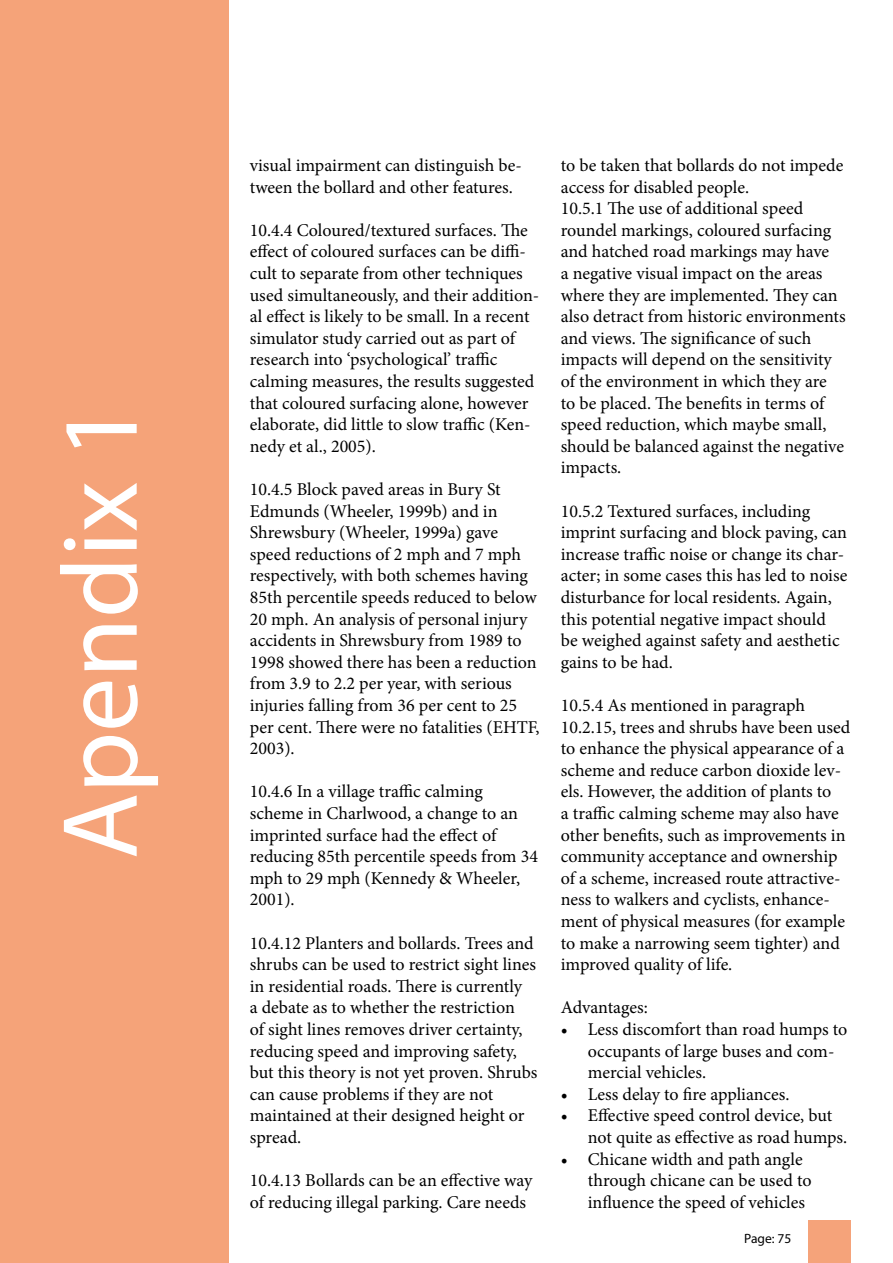
<style>
.page{position:relative;width:893px;height:1263px;background:#fff}
.page>*{position:absolute;margin:0;border:0;box-sizing:border-box;transform-origin:0 0}
.t1{font:108px "Myriad Pro";color:#fff}
.t2{font:18px/21.6px "Minion Pro";color:#000}
.t3{font:13.5px "Myriad Pro";color:#000}
</style>
<div class="page">
<div style="left:0;top:0;width:229px;height:1262px;background:#f5a379"></div>
<div style="left:808px;top:1220px;width:42px;height:43px;background:#f5a37a"></div>
<h1 class="t1" style="left:34px;top:859px;width:457px;rotate:-90deg">Apendix 1</h1>
<p class="t2" style="left:250px;top:154px;width:273px">visual impairment can distinguish be&shy;tween the bollard and other features.</p>
<p class="t2" style="left:250px;top:219px;width:291px">10.4.4 Coloured/textured surfaces. The effect of coloured surfaces can be diffi&shy;cult to separate from other techniques used simultaneously, and their addition&shy;al effect is likely to be small. In a recent simulator study carried out as part of research into ‘psychological’ traffic calming measures, the results suggested that coloured surfacing alone, however elaborate, did little to slow traffic (Ken&shy;nedy et al., 2005).</p>
<p class="t2" style="left:250px;top:478px;width:291px">10.4.5 Block paved areas in Bury St Edmunds (Wheeler, 1999b) and in Shrewsbury (Wheeler, 1999a) gave speed reductions of 2 mph and 7 mph respectively, with both schemes having 85th percentile speeds reduced to below 20 mph. An analysis of personal injury accidents in Shrewsbury from 1989 to 1998 showed there has been a reduction from 3.9 to 2.2 per year, with serious injuries falling from 36 per cent to 25 per cent. There were no fatalities (EHTF, 2003).</p>
<p class="t2" style="left:250px;top:781px;width:290px">10.4.6 In a village traffic calming scheme in Charlwood, a change to an imprinted surface had the effect of reducing 85th percentile speeds from 34 mph to 29 mph (Kennedy &amp; Wheeler,<br>2001).</p>
<p class="t2" style="left:250px;top:932px;width:289px">10.4.12 Planters and bollards. Trees and shrubs can be used to restrict sight lines in residential roads. There is currently<br>a debate as to whether the restriction<br>of sight lines removes driver certainty, reducing speed and improving safety, but this theory is not yet proven. Shrubs can cause problems if they are not maintained at their designed height or spread.</p>
<p class="t2" style="left:250px;top:1170px;width:284px">10.4.13 Bollards can be an effective way of reducing illegal parking. Care needs</p>
<p class="t2" style="left:561px;top:154px;width:286px">to be taken that bollards do not impede access for disabled people.<br>10.5.1 The use of additional speed roundel markings, coloured surfacing and hatched road markings may have<br>a negative visual impact on the areas where they are implemented. They can also detract from historic environments and views. The significance of such impacts will depend on the sensitivity of the environment in which they are to be placed. The benefits in terms of speed reduction, which maybe small, should be balanced against the negative impacts.</p>
<p class="t2" style="left:561px;top:500px;width:288px">10.5.2 Textured surfaces, including imprint surfacing and block paving, can increase traffic noise or change its char&shy;acter; in some cases this has led to noise disturbance for local residents. Again, this potential negative impact should be weighed against safety and aesthetic gains to be had.</p>
<p class="t2" style="left:561px;top:694px;width:291px">10.5.4 As mentioned in paragraph 10.2.15, trees and shrubs have been used to enhance the physical appearance of a scheme and reduce carbon dioxide lev&shy;els. However, the addition of plants to<br>a traffic calming scheme may also have other benefits, such as improvements in community acceptance and ownership of a scheme, increased route attractive&shy;ness to walkers and cyclists, enhance&shy;ment of physical measures (for example to make a narrowing seem tighter) and improved quality of life.</p>
<p class="t2" style="left:561px;top:997px;width:88px">Advantages:</p>
<p class="t2" style="left:588px;top:1018px;width:261px;text-indent:-27px">• Less discomfort than road humps to occupants of large buses and com&shy;mercial vehicles.</p>
<p class="t2" style="left:561px;top:1083px;width:230px">• Less delay to fire appliances.</p>
<p class="t2" style="left:588px;top:1105px;width:261px;text-indent:-27px">• Effective speed control device, but not quite as effective as road humps.</p>
<p class="t2" style="left:588px;top:1148px;width:225px;text-indent:-27px">• Chicane width and path angle through chicane can be used to influence the speed of vehicles</p>
<p class="t3" style="left:744px;top:1230px;width:49px">Page: 75</p>
</div>
